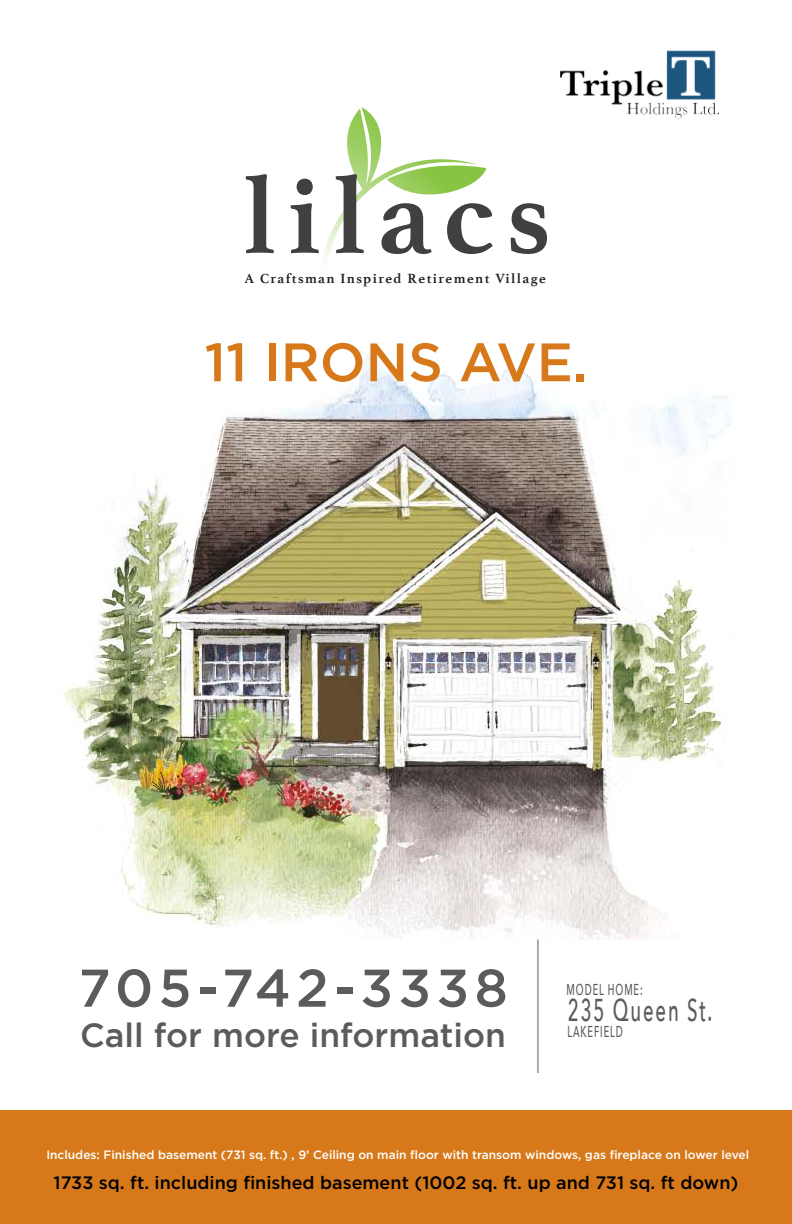
<style>
.page{position:relative;width:792px;height:1224px;background:#fff}
.page>*{position:absolute;margin:0;border:0;box-sizing:border-box;transform-origin:0 0}
.t1{font:500 54px "Gotham";color:#d7791a}
.t2{font:500 53px "Gotham";letter-spacing:.1em;color:#5a5b5d}
.t3{font:500 33.6px "Gotham";color:#5a5b5d}
.t4{font:500 31.5px "Avenir Next";letter-spacing:.1em;color:#5a5b5d;scale:.59 1}
.t5{font:500 18px "Gotham";color:#000}
.t6{font:500 15.8px "Avenir Next";letter-spacing:.1em;color:#5a5b5d;scale:.59 1}
.t7{font:700 14px "Athelas";letter-spacing:.1em;color:#231f20}
.t8{font:500 12px "Gotham";color:#fff}
</style>
<div class="page">
<img style="left:0;top:176px;width:792px;height:935px">
<div style="left:0;top:1111px;width:792px;height:113px;background:#d7791a"></div>
<svg style="left:246px;top:174px;width:28px;height:79px"></svg>
<svg style="left:291px;top:107px;width:202px;height:191px"></svg>
<svg style="left:511px;top:203px;width:36px;height:51px"></svg>
<img style="left:560px;top:50px;width:159px;height:69px">
<hr style="left:537px;top:940px;width:1px;height:133px;background:#5a5b5d">
<p class="t7" style="left:245px;top:267px;width:303px">A Craftsman Inspired Retirement Village</p>
<h1 class="t1" style="left:205px;top:327px;width:384px">11 IRONS AVE.</h1>
<h2 class="t2" style="left:78px;top:953px;width:431px">705-742-3338</h2>
<h3 class="t3" style="left:80px;top:1013px;width:427px">Call for more information</h3>
<h3 class="t6" style="left:567px;top:976px;width:131px">MODEL HOME:</h3>
<h3 class="t6" style="left:567px;top:1018px;width:96px">LAKEFIELD</h3>
<h3 class="t4" style="left:568px;top:983px;width:246px">235 Queen St.</h3>
<p class="t8" style="left:46px;top:1146px;width:704px">Includes: Finished basement (731 sq. ft.) , 9’ Ceiling on main floor with transom windows, gas fireplace on lower level</p>
<h3 class="t5" style="left:54px;top:1171px;width:686px">1733 sq. ft. including finished basement (1002 sq. ft. up and 731 sq. ft down)</h3>
</div>
